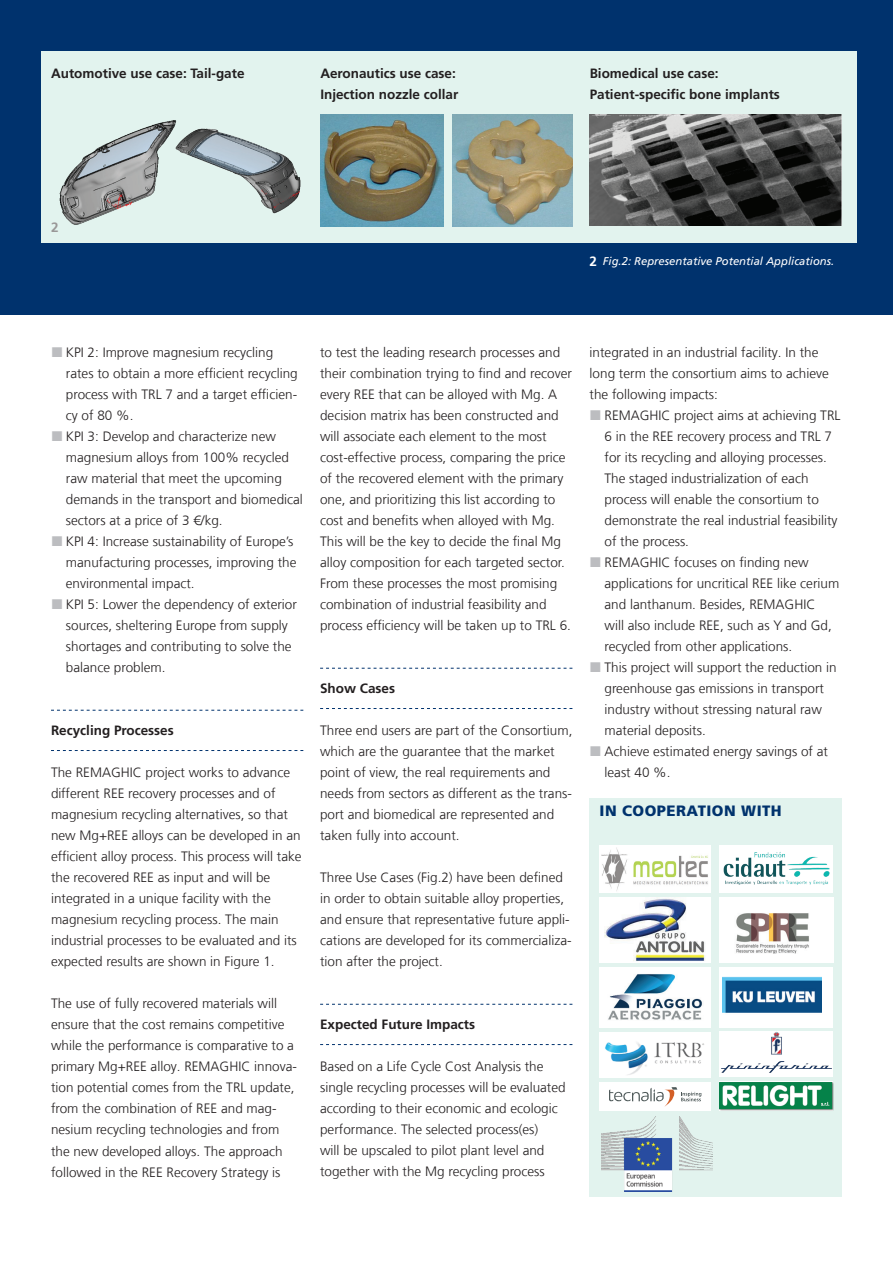
<style>
.page{position:relative;width:893px;height:1263px;background:#fff}
.page>*{position:absolute;margin:0;border:0;box-sizing:border-box;transform-origin:0 0}
.t1{font:900 15px "Frutiger LT Com";color:#00326d}
.t2{font:300 13.5px/21px "Frutiger LT Com";color:#231f20}
.t3{font:700 13.5px/21px "Frutiger LT Com";color:#231f20}
.t4{font:700 13.5px "Frutiger LT Com";color:#999797}
.t5{font:italic 11.25px "Frutiger LT Com";color:#fff}
.s1{font-weight:700;font-style:normal;font-size:13.5px}
</style>
<div class="page">
<div style="left:0;top:0;width:893px;height:315px;background:#00326d"></div>
<div style="left:42px;top:51px;width:815px;height:191px;background:#e2f3ee"></div>
<svg style="left:51px;top:710px;width:252px;height:1px"></svg>
<svg style="left:51px;top:750px;width:252px;height:1px"></svg>
<svg style="left:320px;top:668px;width:252px;height:1px"></svg>
<svg style="left:320px;top:708px;width:252px;height:1px"></svg>
<svg style="left:320px;top:1004px;width:252px;height:1px"></svg>
<svg style="left:320px;top:1044px;width:252px;height:1px"></svg>
<img style="left:320px;top:115px;width:123px;height:111px">
<img style="left:453px;top:115px;width:120px;height:111px">
<img style="left:590px;top:115px;width:252px;height:111px">
<img style="left:177px;top:128px;width:124px;height:86px">
<img style="left:59px;top:120px;width:118px;height:105px">
<div style="left:590px;top:798px;width:252px;height:399px;background:#e2f3ee"></div>
<img style="left:600px;top:845px;width:111px;height:47px">
<div style="left:719px;top:845px;width:114px;height:47px;background:#fff"></div>
<img style="left:723px;top:852px;width:107px;height:32px">
<div style="left:600px;top:897px;width:111px;height:65px;background:#fff"></div>
<img style="left:605px;top:897px;width:100px;height:64px">
<div style="left:600px;top:967px;width:111px;height:60px;background:#fff"></div>
<img style="left:608px;top:974px;width:95px;height:46px">
<div style="left:600px;top:1032px;width:111px;height:45px;background:#fff"></div>
<img style="left:605px;top:1042px;width:99px;height:33px">
<img style="left:719px;top:1081px;width:114px;height:30px">
<div style="left:719px;top:967px;width:114px;height:60px;background:#fff"></div>
<img style="left:723px;top:976px;width:98px;height:37px">
<div style="left:719px;top:1031px;width:114px;height:46px;background:#fff"></div>
<img style="left:721px;top:1032px;width:111px;height:40px">
<div style="left:600px;top:1082px;width:111px;height:29px;background:#fff"></div>
<svg style="left:609px;top:1087px;width:92px;height:20px"></svg>
<img style="left:719px;top:897px;width:114px;height:65px">
<img style="left:602px;top:1116px;width:111px;height:75px">
<p class="t3" style="left:51px;top:63px;width:195px">Automotive use case: Tail-gate</p>
<p class="t3" style="left:320px;top:63px;width:140px">Aeronautics use case:<br>Injection nozzle collar</p>
<p class="t3" style="left:590px;top:63px;width:192px">Biomedical use case:<br>Patient-specific bone implants</p>
<p class="t4" style="left:51px;top:219px;width:9px">2</p>
<p class="t5" style="left:590px;top:255px;width:246px"><span class="s1">2</span> Fig.2: Representative Potential Applications.</p>
<p class="t2" style="left:66px;top:342px;width:239px">KPI 2: Improve magnesium recycling rates to obtain a more efficient recycling process with TRL 7 and a target efficien&shy;cy of 80 %.<br>KPI 3: Develop and characterize new magnesium alloys from 100% recycled raw material that meet the upcoming demands in the transport and biomedical sectors at a price of 3 €/kg.<br>KPI 4: Increase sustainability of Europe’s manufacturing processes, improving the environmental impact.<br>KPI 5: Lower the dependency of exterior sources, sheltering Europe from supply shortages and contributing to solve the balance problem.</p>
<p class="t3" style="left:51px;top:720px;width:124px">Recycling Processes</p>
<p class="t2" style="left:51px;top:762px;width:252px">The REMAGHIC project works to advance different REE recovery processes and of magnesium recycling alternatives, so that new Mg+REE alloys can be developed in an efficient alloy process. This process will take the recovered REE as input and will be integrated in a unique facility with the magnesium recycling process. The main industrial processes to be evaluated and its expected results are shown in Figure 1.</p>
<p class="t2" style="left:51px;top:993px;width:247px">The use of fully recovered materials will ensure that the cost remains competitive while the performance is comparative to a primary Mg+REE alloy. REMAGHIC innova&shy;tion potential comes from the TRL update, from the combination of REE and mag&shy;nesium recycling technologies and from the new developed alloys. The approach followed in the REE Recovery Strategy is</p>
<p class="t2" style="left:320px;top:342px;width:253px">to test the leading research processes and their combination trying to find and recover every REE that can be alloyed with Mg. A decision matrix has been constructed and will associate each element to the most cost-effective process, comparing the price of the recovered element with the primary one, and prioritizing this list according to cost and benefits when alloyed with Mg.<br>This will be the key to decide the final Mg alloy composition for each targeted sector.<br>From these processes the most promising combination of industrial feasibility and process efficiency will be taken up to TRL 6.</p>
<p class="t3" style="left:320px;top:678px;width:77px">Show Cases</p>
<p class="t2" style="left:320px;top:720px;width:254px">Three end users are part of the Consortium, which are the guarantee that the market point of view, the real requirements and needs from sectors as different as the trans&shy;port and biomedical are represented and taken fully into account.</p>
<p class="t2" style="left:320px;top:867px;width:253px">Three Use Cases (Fig.2) have been defined in order to obtain suitable alloy properties, and ensure that representative future appli&shy;cations are developed for its commercializa&shy;tion after the project.</p>
<p class="t2" style="left:590px;top:342px;width:241px">integrated in an industrial facility. In the long term the consortium aims to achieve the following impacts:</p>
<p class="t2" style="left:604px;top:405px;width:238px">REMAGHIC project aims at achieving TRL 6 in the REE recovery process and TRL 7 for its recycling and alloying processes.<br>The staged industrialization of each process will enable the consortium to demonstrate the real industrial feasibility of the process.<br>REMAGHIC focuses on finding new applications for uncritical REE like cerium and lanthanum. Besides, REMAGHIC<br>will also include REE, such as Y and Gd, recycled from other applications.<br>This project will support the reduction in greenhouse gas emissions in transport industry without stressing natural raw material deposits.<br>Achieve estimated energy savings of at least 40 %.</p>
<p class="t1" style="left:600px;top:801px;width:45px">IN COOP</p>
<p class="t1" style="left:666px;top:801px;width:21px">ERATION</p>
<p class="t1" style="left:741px;top:801px;width:11px">WITH</p>
<p class="t3" style="left:320px;top:1014px;width:157px">Expected Future Impacts</p>
<p class="t2" style="left:320px;top:1056px;width:247px">Based on a Life Cycle Cost Analysis the single recycling processes will be evaluated according to their economic and ecologic performance. The selected process(es)<br>will be upscaled to pilot plant level and together with the Mg recycling process</p>
</div>
